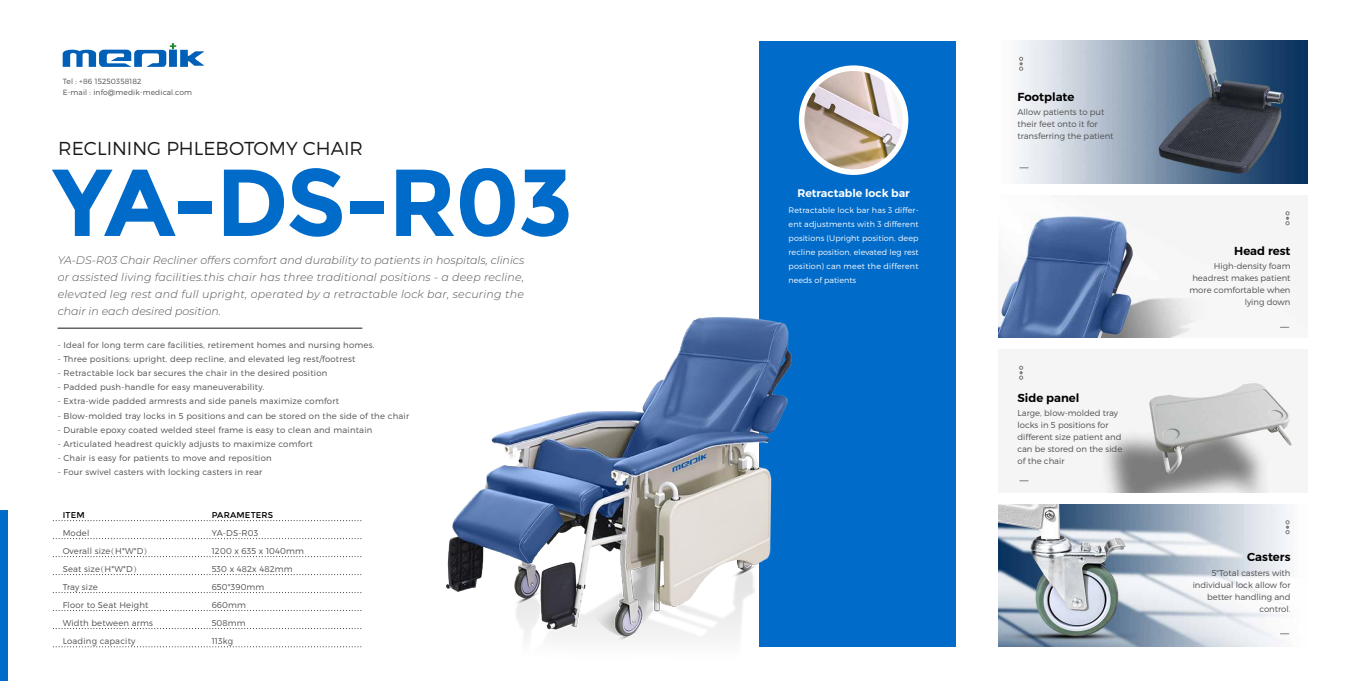
<style>
.page{position:relative;width:1361px;height:681px;background:#fff}
.page>*{position:absolute;margin:0;border:0;box-sizing:border-box;transform-origin:0 0}
.t1{font:700 94.8px "Montserrat";letter-spacing:-.03em;color:#006bc9}
.t2{font:300 18.7px "Montserrat";color:#191919}
.t3{font:600 11.6px "Montserrat";color:#000}
.t4{font:italic 300 11px/17px "Montserrat";color:#515151;text-align:justify}
.t5{font:600 11px "Montserrat";color:#fff}
.t6{font:300 8.5px/12px "Montserrat";color:#4c4c4c}
.t7{font:300 8.4px/18px "Montserrat";letter-spacing:.025em;color:#4c4c4c}
.t8{font:8.4px "Montserrat";letter-spacing:.02em;color:#000}
.t9{font:300 8px/14px "Montserrat";letter-spacing:.015em;color:#fff;text-align:justify}
.t10{font:300 7.5px/11.2px "Montserrat";letter-spacing:.02em;color:#4c4c4c}
.s1{font-family:"Adobe Song Std"}
</style>
<div class="page">
<div style="left:759px;top:41px;width:196px;height:605px;background:#006bc9"></div>
<svg style="left:63px;top:43px;width:141px;height:24px"></svg>
<svg style="left:53px;top:520px;width:309px;height:1px"></svg>
<svg style="left:53px;top:538px;width:309px;height:1px"></svg>
<svg style="left:53px;top:556px;width:309px;height:1px"></svg>
<svg style="left:53px;top:574px;width:309px;height:1px"></svg>
<svg style="left:53px;top:592px;width:309px;height:1px"></svg>
<svg style="left:53px;top:610px;width:309px;height:1px"></svg>
<svg style="left:53px;top:646px;width:309px;height:1px"></svg>
<hr style="left:58px;top:328px;width:304px;height:1px;background:#191919">
<div style="left:799px;top:65px;width:109px;height:110px;background:#fff;border-radius:50%"></div>
<img style="left:804px;top:71px;width:99px;height:98px;border-radius:49px">
<div style="left:0;top:510px;width:8px;height:170px;background:#006bc9"></div>
<img style="left:446px;top:317px;width:345px;height:330px">
<img style="left:998px;top:504px;width:292px;height:142px">
<img style="left:1018px;top:41px;width:289px;height:142px">
<img style="left:1019px;top:365px;width:275px;height:127px">
<img style="left:998px;top:212px;width:292px;height:126px">
<svg style="left:1019px;top:57px;width:4px;height:13px"></svg>
<svg style="left:1285px;top:211px;width:4px;height:14px"></svg>
<svg style="left:1019px;top:366px;width:4px;height:13px"></svg>
<svg style="left:1285px;top:520px;width:4px;height:13px"></svg>
<p class="t10" style="left:63px;top:76px;width:131px">Tel : +86 15250358182<br>E-mail : info@medik-medical.com</p>
<h2 class="t2" style="left:58px;top:137px;width:306px">RECLINING PHLEBOTOMY CHAIR</h2>
<h1 class="t1" style="left:53px;top:146px;width:522px">YA-DS-R03</h1>
<p class="t4" style="left:58px;top:251px;width:468px">YA-DS-R03 Chair Recliner offers comfort and durability to patients in hospitals, clinics or assisted living facilities.this chair has three traditional positions - a deep recline, elevated leg rest and full upright, operated by a retractable lock bar, securing the chair in each desired position.</p>
<p class="t7" style="left:58px;top:335px;width:318px">- Ideal for long term care facilities, retirement homes and nursing homes.</p>
<p class="t7" style="left:58px;top:349px;width:299px">- Three positions: upright, deep recline, and elevated leg rest/footrest</p>
<p class="t7" style="left:58px;top:364px;width:271px">- Retractable lock bar secures the chair in the desired position</p>
<p class="t7" style="left:58px;top:378px;width:208px">- Padded push-handle for easy maneuverability.</p>
<p class="t7" style="left:58px;top:392px;width:283px">- Extra-wide padded armrests and side panels maximize comfort</p>
<p class="t7" style="left:58px;top:406px;width:353px">- Blow-molded tray locks in 5 positions and can be stored on the side of the chair</p>
<p class="t7" style="left:58px;top:420px;width:316px">- Durable epoxy coated welded steel frame is easy to clean and maintain</p>
<p class="t7" style="left:58px;top:434px;width:256px">- Articulated headrest quickly adjusts to maximize comfort</p>
<p class="t7" style="left:58px;top:449px;width:216px">- Chair is easy for patients to move and reposition</p>
<p class="t7" style="left:58px;top:463px;width:206px">- Four swivel casters with locking casters in rear</p>
<p class="t8" style="left:63px;top:509px;width:24px">ITEM</p>
<p class="t8" style="left:212px;top:509px;width:63px">PARAMETERS</p>
<p class="t7" style="left:63px;top:523px;width:92px">Model<br>Overall size<span class="s1">（</span>H*W*D<span class="s1">）<br></span>Seat size<span class="s1">（</span>H*W*D<span class="s1">）<br></span>Tray size<br>Floor to Seat Height<br>Width between arms<br>Loading capacity</p>
<p class="t7" style="left:212px;top:523px;width:94px">YA-DS-R03<br>1200 x 635 x 1040mm<br>530 x 482x 482mm<br>650*390mm<br>660mm<br>508mm<br>113kg</p>
<h3 class="t5" style="left:797px;top:187px;width:114px">Retractable lock bar</h3>
<p class="t9" style="left:788px;top:203px;width:132px">Retractable lock bar has 3 differ&shy;ent adjustments with 3 different positions (Upright position, deep recline position, elevated leg rest position) can meet the different needs of patients</p>
<h3 class="t3" style="left:1017px;top:90px;width:58px">Footplate</h3>
<p class="t6" style="left:1017px;top:106px;width:98px">Allow patients to put their feet onto it for transferring the patient</p>
<h3 class="t3" style="left:1017px;top:390px;width:63px">Side panel</h3>
<p class="t6" style="left:1017px;top:406px;width:106px">Large, blow-molded tray locks in 5 positions for different size patient and can be stored on the side of the chair</p>
<h3 class="t3" style="left:1234px;top:243px;width:58px">Head rest</h3>
<p class="t6" style="left:1189px;top:260px;width:103px;text-align:right">High-density foam headrest makes patient more comfortable when lying down</p>
<h3 class="t3" style="left:1247px;top:549px;width:45px">Casters</h3>
<p class="t6" style="left:1192px;top:566px;width:99px;text-align:right">5"Total casters with individual lock allow for better handling and control.</p>
</div>
